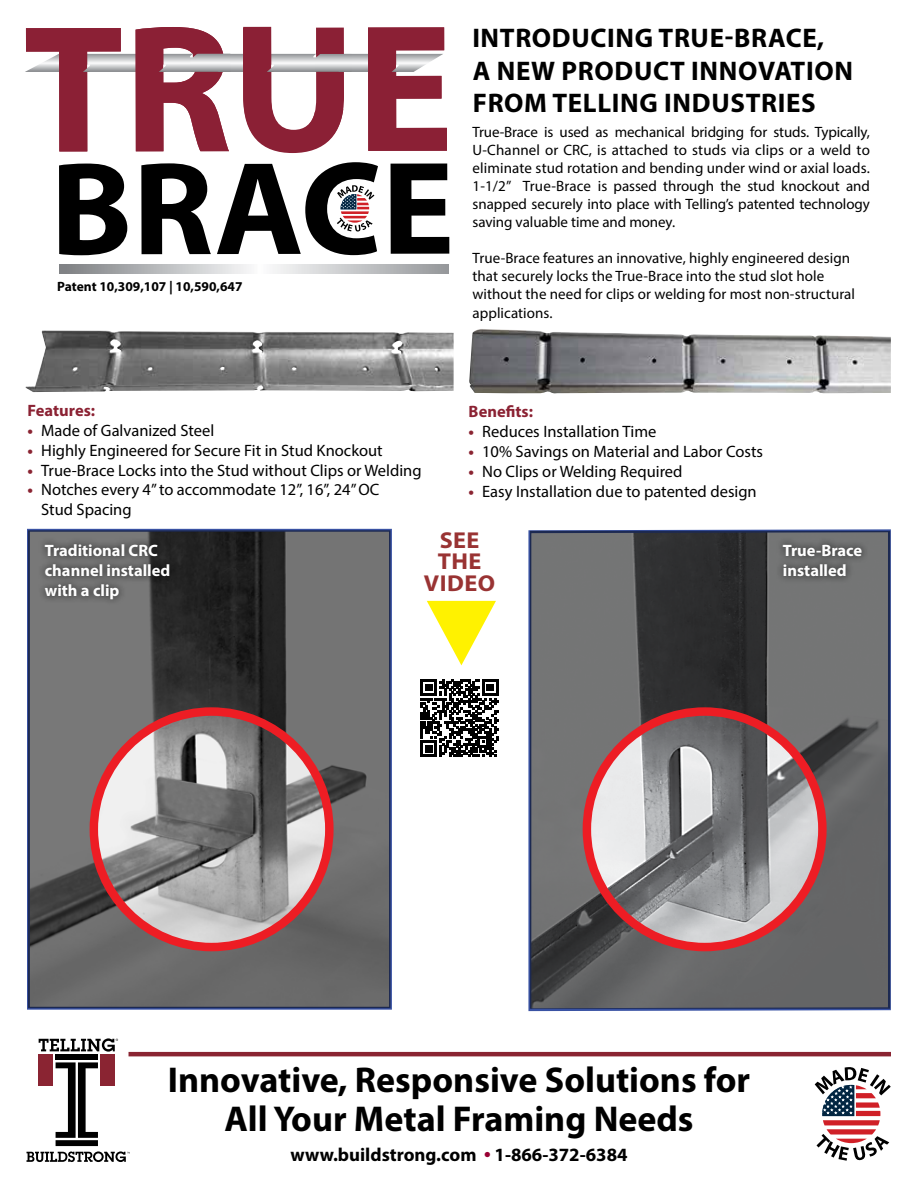
<style>
.page{position:relative;width:918px;height:1188px;background:#fff}
.page>*{position:absolute;margin:0;border:0;box-sizing:border-box;transform-origin:0 0}
.t1{font:700 133.65px "Myriad Pro";color:#000}
.t2{font:700 36px/39px "Myriad Pro";color:#000;text-align:center}
.t3{font:700 27px/32.4px "Myriad Pro";letter-spacing:.025em;color:#000}
.t4{font:700 23.1px/21.9px "Myriad Pro";letter-spacing:.02em;color:#933;text-align:center;scale:1.05 1}
.t5{font:700 18.75px "Myriad Pro";color:#000}
.t6{font:16.5px/19.8px "Myriad Pro";color:#000}
.t7{font:700 16.5px/19.8px "Myriad Pro";color:#fff}
.t8{font:700 16.5px "Myriad Pro";color:#8b2233}
.t9{font:15px/18px "Myriad Pro";letter-spacing:.005em;color:#000;text-align:justify}
.t10{font:700 13.5px "Myriad Pro";color:#000}
.s1{font-weight:700;color:#8a2432}
.s2{font-family:"Rockwell";color:#903}
</style>
<div class="page">
<div style="left:39px;top:1054px;width:14px;height:32px;background:#8a2432"></div>
<div style="left:101px;top:1054px;width:14px;height:32px;background:#8a2432"></div>
<svg style="left:39px;top:1038px;width:79px;height:14px"></svg>
<div style="left:56px;top:1054px;width:42px;height:6px;background:#000"></div>
<svg style="left:27px;top:1062px;width:103px;height:100px"></svg>
<hr style="left:21px;top:1166px;width:113px;height:1px;background:#8a2432">
<hr style="left:21px;top:1182px;width:113px;height:1px;background:#8a2432">
<svg style="left:814px;top:1067px;width:77px;height:94px"></svg>
<svg style="left:59px;top:265px;width:390px;height:8px;background:#c0c2c4"></svg>
<svg style="left:25px;top:27px;width:422px;height:126px"></svg>
<svg style="left:337px;top:185px;width:37px;height:47px"></svg>
<hr style="left:129px;top:1052px;width:762px;height:4px;background:#8a2432">
<svg style="left:28px;top:530px;width:362px;height:478px;background:#716d6d"></svg>
<div style="left:90px;top:707px;width:244px;height:244px;border:8px solid #ed1d24;border-radius:50%"></div>
<div style="left:37px;top:537px;width:141px;height:70px;background:#000;opacity:.75"></div>
<svg style="left:530px;top:531px;width:360px;height:478px;background:#706c6e"></svg>
<div style="left:583px;top:707px;width:244px;height:244px;border:8px solid #ed1d24;border-radius:50%"></div>
<div style="left:776px;top:537px;width:93px;height:47px;background:#000;opacity:.75"></div>
<img style="left:26px;top:330px;width:428px;height:62px">
<img style="left:469px;top:329px;width:422px;height:65px">
<svg style="left:421px;top:679px;width:78px;height:78px"></svg>
<svg style="left:427px;top:601px;width:69px;height:64px"></svg>
<h1 class="t1" style="left:50px;top:122px;width:406px">BRACE</h1>
<p class="t10" style="left:57px;top:278px;width:187px">Patent 10,309,107 | 10,590,647</p>
<h3 class="t3" style="left:472px;top:21px;width:382px">INTRODUCING TRUE-BRACE,<br>A NEW PRODUCT INNOVATION<br>FROM TELLING INDUSTRIES</h3>
<p class="t9" style="left:472px;top:123px;width:399px">True-Brace is used as mechanical bridging for studs. Typically, U-Channel or CRC, is attached to studs via clips or a weld to eliminate stud rotation and bending under wind or axial loads.<br>1-1/2” True-Brace is passed through the stud knockout and snapped securely into place with Telling’s patented technology saving valuable time and money.</p>
<p class="t9" style="left:472px;top:249px;width:384px;text-align:left">True-Brace features an innovative, highly engineered design that securely locks the True-Brace into the stud slot hole without the need for clips or welding for most non-structural applications.</p>
<p class="t8" style="left:28px;top:400px;width:69px">Features:</p>
<p class="t6" style="left:28px;top:420px;width:188px"><span class="s1">•</span> Made of Galvanized Steel</p>
<p class="t6" style="left:28px;top:440px;width:357px"><span class="s1">•</span> Highly Engineered for Secure Fit in Stud Knockout</p>
<p class="t6" style="left:28px;top:460px;width:395px"><span class="s1">•</span> True-Brace Locks into the Stud without Clips or Welding</p>
<p class="t6" style="left:41px;top:480px;width:340px;text-indent:-13px"><span class="s1">•</span> Notches every 4” to accommodate 12”, 16”, 24” OC<br>Stud Spacing</p>
<p class="t8" style="left:469px;top:401px;width:66px">Benefits:</p>
<p class="t6" style="left:469px;top:422px;width:189px"><span class="s1">•</span> Reduces Installation Time</p>
<p class="t6" style="left:469px;top:441px;width:296px"><span class="s1">•</span> 10% Savings on Material and Labor Costs</p>
<p class="t6" style="left:469px;top:461px;width:215px"><span class="s1">•</span> No Clips or Welding Required</p>
<p class="t6" style="left:469px;top:481px;width:290px"><span class="s1">•</span> Easy Installation due to patented design</p>
<h3 class="t4" style="left:424px;top:528px;width:69px">SEE<br>THE<br>VIDEO</h3>
<p class="t7" style="left:45px;top:540px;width:127px">Traditional CRC channel installed with a clip</p>
<p class="t7" style="left:783px;top:540px;width:81px">True-Brace installed</p>
<h2 class="t2" style="left:168px;top:1059px;width:584px">Innovative, Responsive Solutions for<br>All Your Metal Framing Needs</h2>
<p class="t5" style="left:290px;top:1142px;width:339px">www.buildstrong.com <span class="s2">•</span> 1-866-372-6384</p>
</div>
